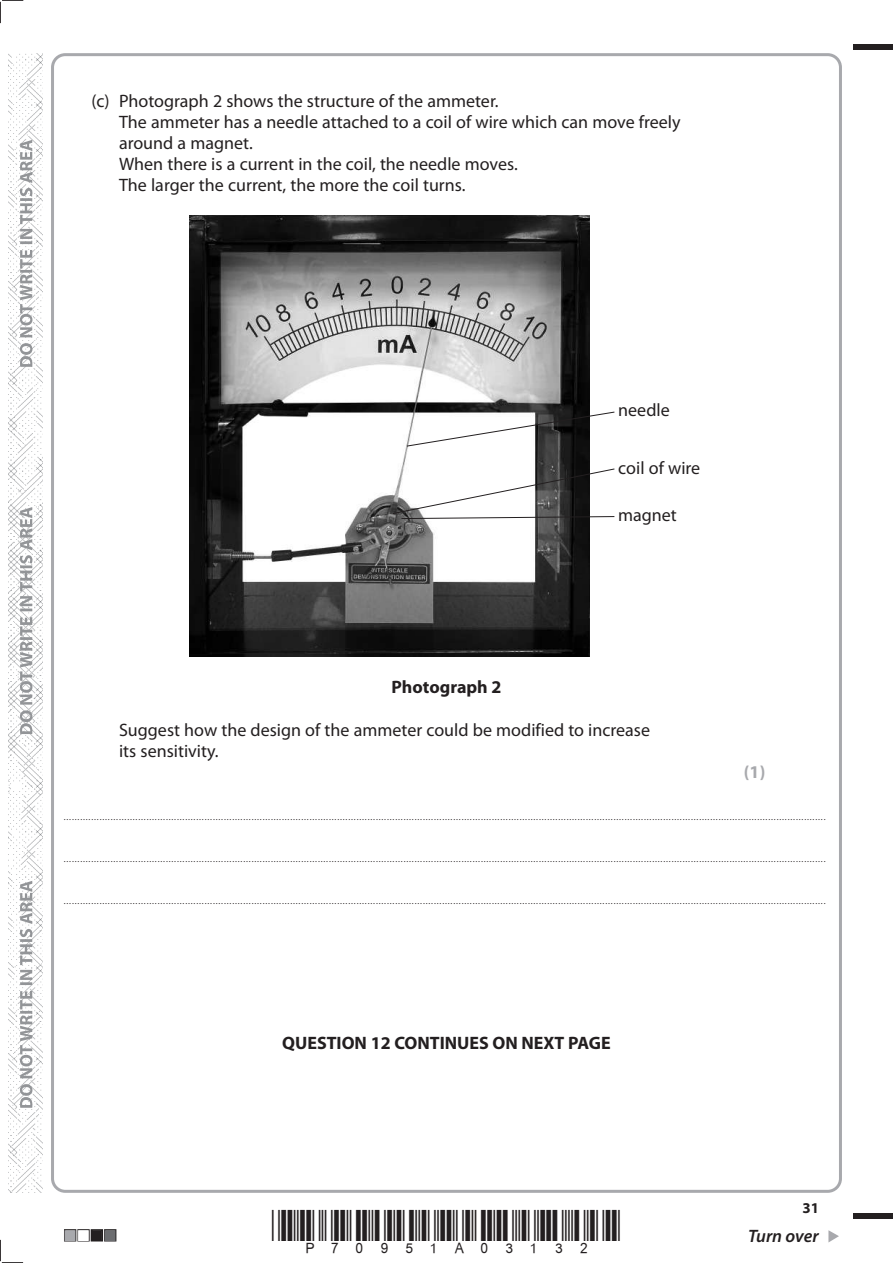
<style>
.page{position:relative;width:893px;height:1263px;background:#fff}
.page>*{position:absolute;margin:0;border:0;box-sizing:border-box;transform-origin:0 0}
.t1{font:18px/21px "Myriad Pro";color:#231f20}
.t2{font:700 18px "Myriad Pro";color:#231f20}
.t3{font:italic 600 18px "Myriad Pro";letter-spacing:-.005em;color:#231f20}
.t4{font:700 18px "Myriad Pro";color:#a8a9ad}
.t5{font:700 15px "Myriad Pro";color:#231f20}
.t6{font:9px "Myriad Pro";color:#231f20}
</style>
<div class="page">
<img style="left:9px;top:53px;width:34px;height:1140px">
<svg style="left:828px;top:1230px;width:11px;height:12px"></svg>
<div style="left:853px;top:44px;width:40px;height:5px;background:#231f20"></div>
<div style="left:853px;top:1214px;width:40px;height:5px;background:#231f20"></div>
<svg style="left:0;top:0;width:23px;height:23px"></svg>
<svg style="left:0;top:1240px;width:23px;height:23px"></svg>
<svg style="left:20px;top:140px;width:12px;height:968px"></svg>
<img style="left:190px;top:216px;width:400px;height:441px">
<svg style="left:406px;top:411px;width:209px;height:36px"></svg>
<svg style="left:392px;top:468px;width:223px;height:51px"></svg>
<p class="t1" style="left:119px;top:90px;width:563px;text-indent:-28px">(c) Photograph 2 shows the structure of the ammeter.<br>The ammeter has a needle attached to a coil of wire which can move freely around a magnet.<br>When there is a current in the coil, the needle moves.<br>The larger the current, the more the coil turns.</p>
<h1 class="t1" style="left:618px;top:399px;width:53px">needle</h1>
<h1 class="t1" style="left:618px;top:457px;width:84px">coil of wire</h1>
<h1 class="t1" style="left:618px;top:504px;width:60px">magnet</h1>
<h1 class="t2" style="left:391px;top:675px;width:111px">Photograph 2</h1>
<h1 class="t1" style="left:119px;top:719px;width:532px">Suggest how the design of the ammeter could be modified to increase its sensitivity.</h1>
<h1 class="t4" style="left:744px;top:760px;width:23px">(1)</h1>
<p class="t6" style="left:64px;top:811px;width:763px">....................................................................................................................................................................................................................................................................................</p>
<p class="t6" style="left:64px;top:853px;width:763px">....................................................................................................................................................................................................................................................................................</p>
<p class="t6" style="left:64px;top:896px;width:763px">....................................................................................................................................................................................................................................................................................</p>
<h1 class="t2" style="left:282px;top:1031px;width:330px">QUESTION 12 CONTINUES ON NEXT PAGE</h1>
<h2 class="t5" style="left:802px;top:1198px;width:18px">31</h2>
<h1 class="t3" style="left:748px;top:1225px;width:72px">Turn over</h1>
</div>
